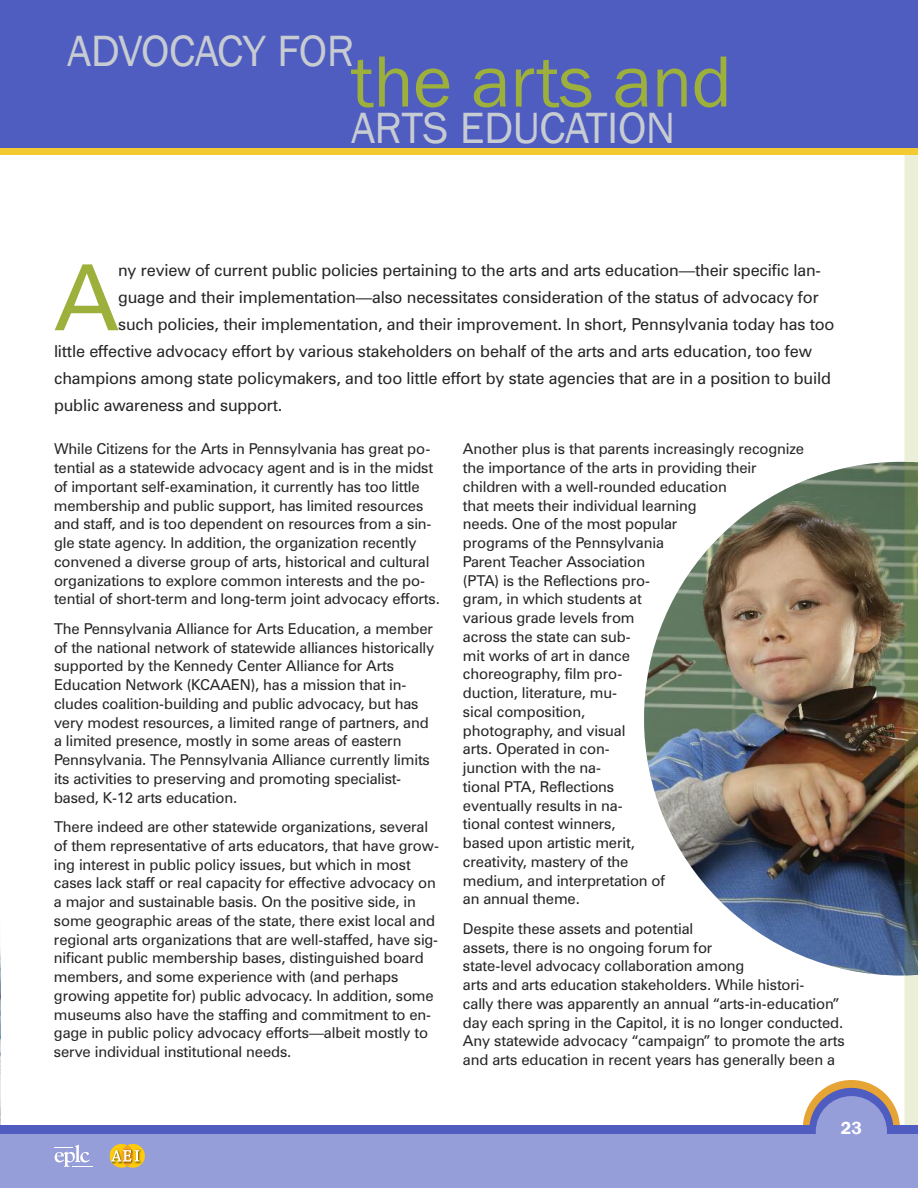
<style>
.page{position:relative;width:918px;height:1188px;background:#fff}
.page>*{position:absolute;margin:0;border:0;box-sizing:border-box;transform-origin:0 0}
.t1{font:91.5px "Zurich BT";color:#9db03c}
.t2{font:75px "Franklin Gothic";color:#9db03c}
.t3{font:45px/76.3px "Franklin Gothic";letter-spacing:-.01em;color:#c7cbd2}
.t4{font:600 18px "Franklin Gothic";color:#fff}
.t5{font:16.5px "Zurich BT";letter-spacing:-.01em;color:#272627}
.t6{font:15px/18.8px "Zurich BT";letter-spacing:-.01em;color:#272627}
</style>
<div class="page">
<img style="left:0;top:949px;width:1px;height:176px">
<div style="left:803px;top:1080px;width:97px;height:97px;background:#e6a434;border-radius:50%"></div>
<div style="left:809px;top:1088px;width:85px;height:84px;background:#4f5dc0;border-radius:50%"></div>
<img style="left:644px;top:462px;width:260px;height:513px">
<svg style="left:904px;top:155px;width:14px;height:970px"></svg>
<img style="left:904px;top:462px;width:14px;height:513px">
<div style="left:0;top:0;width:918px;height:148px;background:#4f5dc0"></div>
<div style="left:0;top:148px;width:918px;height:7px;background:#f3ca32"></div>
<div style="left:0;top:1125px;width:918px;height:51px;background:#4f5dc0"></div>
<div style="left:0;top:1134px;width:918px;height:54px;background:#969eda"></div>
<div style="left:816px;top:1096px;width:71px;height:71px;background:#969eda;border-radius:50%"></div>
<svg style="left:55px;top:1145px;width:38px;height:22px"></svg>
<svg style="left:110px;top:1144px;width:35px;height:24px"></svg>
<h3 class="t3" style="left:351px;top:12px;width:326px;text-indent:-284px">ADVOCACY FOR<br>ARTS EDUCATION</h3>
<h2 class="t2" style="left:351px;top:38px;width:383px">THE ARTS AND</h2>
<h1 class="t1" style="left:54px;top:264px;width:67px">A</h1>
<p class="t5" style="left:118px;top:264px;width:704px">ny review of current public policies pertaining to the arts and arts education—their specific lan-</p>
<p class="t5" style="left:118px;top:291px;width:702px">guage and their implementation—also necessitates consideration of the status of advocacy for</p>
<p class="t5" style="left:118px;top:318px;width:718px">such policies, their implementation, and their improvement. In short, Pennsylvania today has too</p>
<p class="t5" style="left:54px;top:345px;width:760px">little effective advocacy effort by various stakeholders on behalf of the arts and arts education, too few</p>
<p class="t5" style="left:54px;top:372px;width:779px">champions among state policymakers, and too little effort by state agencies that are in a position to build</p>
<p class="t5" style="left:54px;top:399px;width:230px">public awareness and support.</p>
<p class="t6" style="left:54px;top:441px;width:387px">While Citizens for the Arts in Pennsylvania has great po&shy;tential as a statewide advocacy agent and is in the midst of important self-examination, it currently has too little membership and public support, has limited resources and staff, and is too dependent on resources from a sin&shy;gle state agency. In addition, the organization recently convened a diverse group of arts, historical and cultural organizations to explore common interests and the po&shy;tential of short-term and long-term joint advocacy efforts.</p>
<p class="t6" style="left:54px;top:620px;width:382px">The Pennsylvania Alliance for Arts Education, a member of the national network of statewide alliances historically supported by the Kennedy Center Alliance for Arts Education Network (KCAAEN), has a mission that in&shy;cludes coalition-building and public advocacy, but has very modest resources, a limited range of partners, and a limited presence, mostly in some areas of eastern Pennsylvania. The Pennsylvania Alliance currently limits its activities to preserving and promoting specialist&shy;based, K-12 arts education.</p>
<p class="t6" style="left:54px;top:819px;width:387px">There indeed are other statewide organizations, several of them representative of arts educators, that have grow&shy;ing interest in public policy issues, but which in most cases lack staff or real capacity for effective advocacy on a major and sustainable basis. On the positive side, in some geographic areas of the state, there exist local and regional arts organizations that are well-staffed, have sig&shy;nificant public membership bases, distinguished board members, and some experience with (and perhaps growing appetite for) public advocacy. In addition, some museums also have the staffing and commitment to en&shy;gage in public policy advocacy efforts—albeit mostly to serve individual institutional needs.</p>
<p class="t6" style="left:463px;top:441px;width:343px">Another plus is that parents increasingly recognize the importance of the arts in providing their children with a well-rounded education<br>that meets their individual learning<br>needs. One of the most popular<br>programs of the Pennsylvania<br>Parent Teacher Association<br>(PTA) is the Reflections pro-<br>gram, in which students at<br>various grade levels from<br>across the state can sub-<br>mit works of art in dance<br>choreography, film pro-<br>duction, literature, mu-<br>sical composition,<br>photography, and visual<br>arts. Operated in con-<br>junction with the na-<br>tional PTA, Reflections<br>eventually results in na-<br>tional contest winners,<br>based upon artistic merit,<br>creativity, mastery of the<br>medium, and interpretation of<br>an annual theme.</p>
<p class="t6" style="left:463px;top:920px;width:383px">Despite these assets and potential<br>assets, there is no ongoing forum for<br>state-level advocacy collaboration among<br>arts and arts education stakeholders. While histori-<br>cally there was apparently an annual “arts-in-education” day each spring in the Capitol, it is no longer conducted.<br>Any statewide advocacy “campaign” to promote the arts and arts education in recent years has generally been a</p>
<p class="t4" style="left:841px;top:1118px;width:23px">23</p>
</div>
